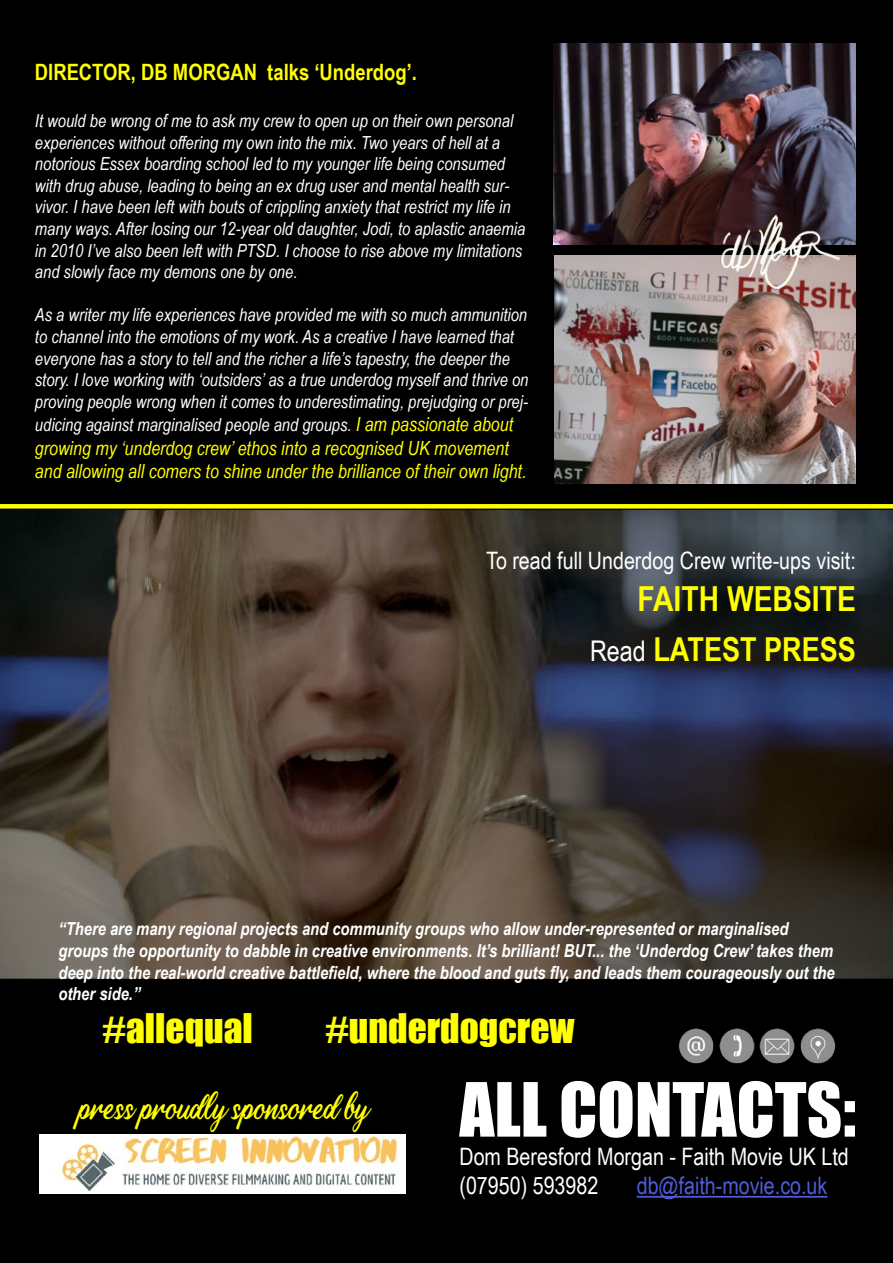
<style>
.page{position:relative;width:893px;height:1263px;background:#fff}
.page>*{position:absolute;margin:0;border:0;box-sizing:border-box;transform-origin:0 0}
.t1{font:69px "Impact";color:#fff}
.t2{font:40.5px "a Antara Distance";color:#ff0}
.t3{font:37.5px "Impact";color:#ff0}
.t4{font:700 34.5px "Arial Narrow";color:#ff0}
.t5{font:700 33px "Arial Narrow";color:#ff0}
.t6{font:24px/28.8px "Arial Narrow";color:#fff}
.t7{font:24px "Arial Narrow";color:#4f5cd6}
.t8{font:700 22.5px "Arial Narrow";color:#ff0}
.t9{font:italic 19.5px/23.4px "Arial Narrow";color:#ff0}
.t10{font:italic 18px/21.6px "Arial Narrow";color:#fff}
.t11{font:italic 700 18px/21.6px "Arial Narrow";color:#fff}
.s1{font-size:19.5px;color:#ff0}
.s2{font-weight:400;font-size:28.5px;color:#fff}
.s3{font-family:"Minion Pro";font-weight:400;font-style:normal;color:#000}
</style>
<div class="page">
<div style="left:1px;top:1px;width:891px;height:1261px;background:#000"></div>
<img style="left:0;top:487px;width:893px;height:506px">
<img style="left:39px;top:1134px;width:367px;height:59px">
<img style="left:678px;top:1028px;width:158px;height:36px">
<hr style="left:637px;top:1196px;width:190px;height:2px;background:#4f5cd6">
<img style="left:554px;top:44px;width:302px;height:201px">
<svg style="left:0;top:502px;width:893px;height:8px"></svg>
<img style="left:555px;top:255px;width:300px;height:228px">
<img style="left:690px;top:208px;width:166px;height:86px">
<p class="t8" style="left:35px;top:55px;width:384px">DIRECTOR, DB MORGAN talks ‘Underdog’.</p>
<p class="t10" style="left:35px;top:110px;width:492px">It would be wrong of me to ask my crew to open up on their own personal experiences without offering my own into the mix. Two years of hell at a notorious Essex boarding school led to my younger life being consumed with drug abuse, leading to being an ex drug user and mental health sur&shy;vivor. I have been left with bouts of crippling anxiety that restrict my life in many ways. After losing our 12-year old daughter, Jodi, to aplastic anaemia in 2010 I’ve also been left with PTSD. I choose to rise above my limitations and slowly face my demons one by one.</p>
<p class="t10" style="left:35px;top:304px;width:495px">As a writer my life experiences have provided me with so much ammunition to channel into the emotions of my work. As a creative I have learned that everyone has a story to tell and the richer a life’s tapestry, the deeper the story. I love working with ‘outsiders’ as a true underdog myself and thrive on proving people wrong when it comes to underestimating, prejudging or prej-</p>
<p class="t10" style="left:35px;top:414px;width:480px">udicing against marginalised people and groups. <span class="s1">I am passionate about</span></p>
<p class="t9" style="left:35px;top:436px;width:493px">growing my ‘underdog crew’ ethos into a recognised UK movement and allowing all comers to shine under the brilliance of their own light.</p>
<h3 class="t6" style="left:486px;top:546px;width:371px">To read full Underdog Crew write-ups visit:</h3>
<h3 class="t4" style="left:637px;top:572px;width:220px">FAITH WEBSITE</h3>
<h3 class="t5" style="left:590px;top:624px;width:267px"><span class="s2">Read</span> LATEST PRESS</h3>
<p class="t11" style="left:58px;top:917px;width:778px">“There are many regional projects and community groups who allow under-represented or marginalised groups the opportunity to dabble in creative environments. It’s brilliant! BUT... the ‘Underdog Crew’ takes them deep into the real-world creative battlefield, where the blood and guts fly, and leads them courageously out the other side.”<span class="s3">r</span></p>
<h3 class="t3" style="left:103px;top:999px;width:152px">#allequal</h3>
<h3 class="t3" style="left:325px;top:999px;width:251px">#underdogcrew</h3>
<h1 class="t1" style="left:459px;top:1056px;width:398px">ALL CONTACTS:</h1>
<h3 class="t6" style="left:459px;top:1142px;width:391px">Dom Beresford Morgan - Faith Movie UK Ltd (07950) 593982</h3>
<h2 class="t2" style="left:78px;top:1082px;width:292px">press proudly sponsored by</h2>
<h3 class="t7" style="left:637px;top:1168px;width:192px">db@faith-movie.co.uk</h3>
</div>
